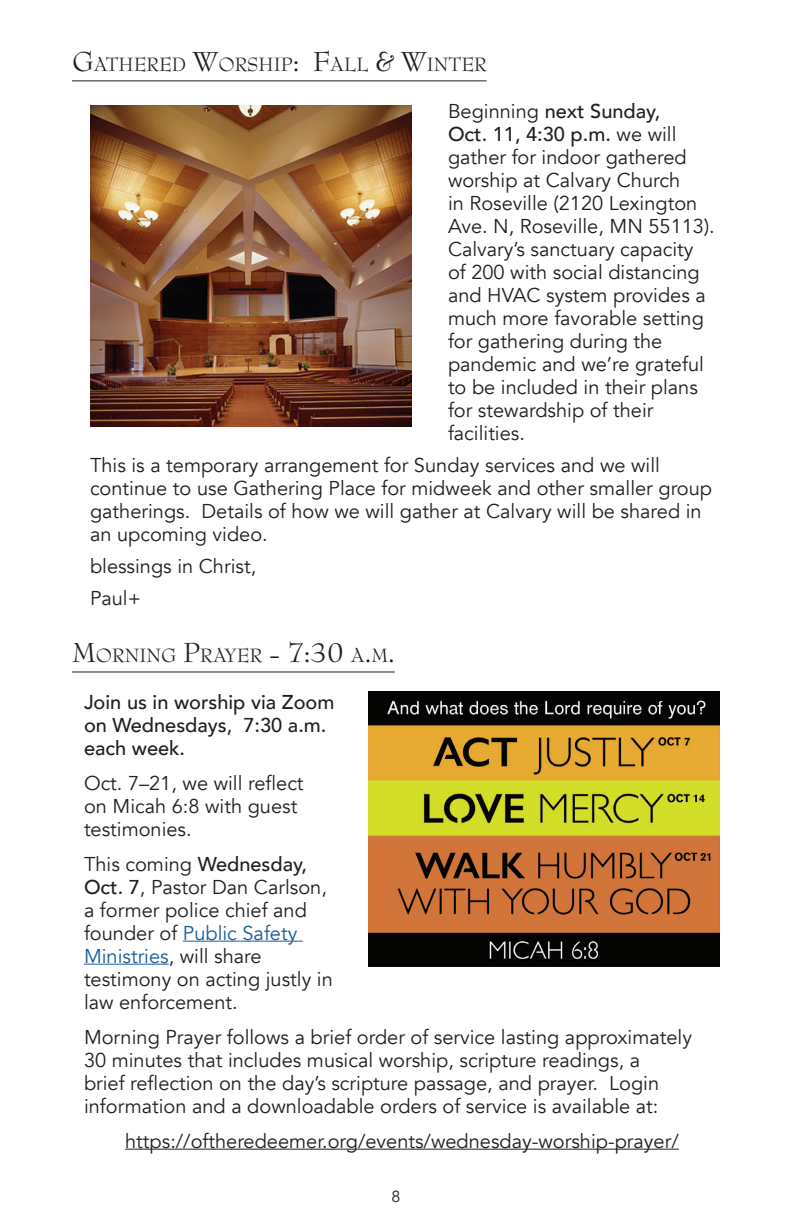
<style>
.page{position:relative;width:792px;height:1224px;background:#fff}
.page>*{position:absolute;margin:0;border:0;box-sizing:border-box;transform-origin:0 0}
.t1{font:21px "Bernhard Modern Std";color:#231f20}
.t2{font:20px/23px "Avenir";color:#231f20}
.t3{font:500 20px/23px "Avenir";color:#231f20}
.t4{font:16px "Avenir";color:#231f20}
.s1{font-size:30px}
.s2{font-weight:500}
.s3{color:#175d9e}
</style>
<div class="page">
<hr style="left:72px;top:672px;width:323px;height:1px;background:#231f20">
<hr style="left:183px;top:941px;width:120px;height:1px;background:#175d9e">
<hr style="left:84px;top:964px;width:85px;height:1px;background:#175d9e">
<hr style="left:125px;top:1149px;width:554px;height:1px;background:#231f20">
<img style="left:369px;top:692px;width:351px;height:274px">
<hr style="left:72px;top:81px;width:415px;height:1px;background:#231f20">
<img style="left:91px;top:105px;width:321px;height:321px">
<p class="t1" style="left:72px;top:53px;width:416px"><span class="s1">G</span>ATHERED <span class="s1">W</span>ORSHIP<span class="s1">: F</span>ALL <span class="s1">&amp; W</span>INTER</p>
<p class="t2" style="left:448px;top:100px;width:268px">Beginning <span class="s2">next Sunday,<br>Oct. 11, 4:30 p.m.</span> we will gather for indoor gathered worship at Calvary Church<br>in Roseville (2120 Lexington<br>Ave. N, Roseville, MN 55113).<br>Calvary’s sanctuary capacity of 200 with social distancing and HVAC system provides a much more favorable setting for gathering during the pandemic and we’re grateful to be included in their plans for stewardship of their facilities.</p>
<p class="t2" style="left:90px;top:454px;width:624px">This is a temporary arrangement for Sunday services and we will continue to use Gathering Place for midweek and other smaller group gatherings. Details of how we will gather at Calvary will be shared in an upcoming video.</p>
<p class="t2" style="left:90px;top:550px;width:168px;line-height:32px">blessings in Christ,<br>Paul+</p>
<p class="t1" style="left:72px;top:644px;width:324px"><span class="s1">M</span>ORNING <span class="s1">P</span>RAYER <span class="s1">- 7:30</span> A<span class="s1">.</span>M<span class="s1">.</span></p>
<p class="t3" style="left:84px;top:689px;width:252px">Join us in worship via Zoom on Wednesdays, 7:30 a.m. each week.</p>
<p class="t2" style="left:84px;top:772px;width:221px">Oct. 7–21, we will reflect on Micah 6:8 with guest testimonies.</p>
<p class="t2" style="left:84px;top:853px;width:250px">This coming <span class="s2">Wednesday,<br>Oct. 7</span>, Pastor Dan Carlson, a former police chief and founder of <span class="s3">Public Safety<br>Ministries</span>, will share testimony on acting justly in law enforcement.</p>
<p class="t2" style="left:84px;top:1026px;width:610px">Morning Prayer follows a brief order of service lasting approximately 30 minutes that includes musical worship, scripture readings, a<br>brief reflection on the day’s scripture passage, and prayer. Login information and a downloadable orders of service is available at:</p>
<p class="t2" style="left:125px;top:1130px;width:555px">https://oftheredeemer.org/events/wednesday-worship-prayer/</p>
<p class="t4" style="left:392px;top:1187px;width:10px">8</p>
</div>
